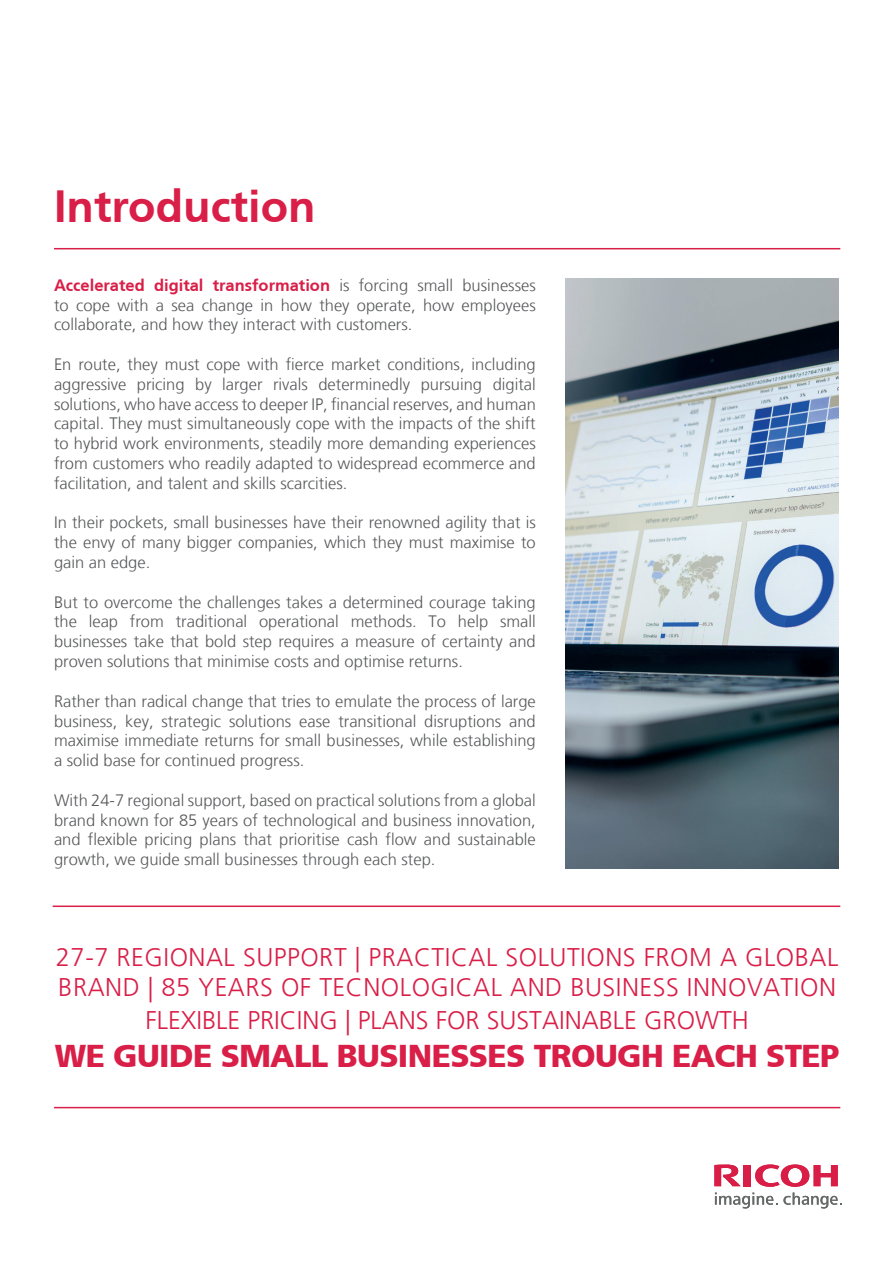
<style>
.page{position:relative;width:893px;height:1263px;background:#fff}
.page>*{position:absolute;margin:0;border:0;box-sizing:border-box;transform-origin:0 0}
.t1{font:700 45px "Frutiger CE";color:#d91e47}
.t2{font:900 31.5px "Frutiger CE";letter-spacing:-.02em;color:#d91e47}
.t3{font:300 25.5px/31.5px "Frutiger LT";letter-spacing:.02em;color:#d91e47;text-align:center}
.t4{font:300 16.5px/19.8px "Frutiger LT";color:#57585a;text-align:justify}
.t5{font:700 16.5px "Frutiger CE";color:#d91e47}
.s1{font-family:"Frutiger LT";font-weight:300;color:#57585a}
</style>
<div class="page">
<hr style="left:54px;top:248px;width:786px;height:1px;background:#d91e47">
<hr style="left:53px;top:905px;width:787px;height:2px;background:#d91e47">
<hr style="left:54px;top:1107px;width:786px;height:1px;background:#d91e47">
<svg style="left:714px;top:1164px;width:128px;height:45px"></svg>
<img style="left:566px;top:278px;width:273px;height:590px">
<h1 class="t1" style="left:54px;top:179px;width:263px">Introduction</h1>
<p class="t5" style="left:54px;top:275px;width:483px">Accelerated digital transformation <span class="s1">is forcing small businesses</span></p>
<p class="t4" style="left:54px;top:295px;width:483px">to cope with a sea change in how they operate, how employees collaborate, and how they interact with customers.</p>
<p class="t4" style="left:54px;top:355px;width:483px">En route, they must cope with fierce market conditions, including aggressive pricing by larger rivals determinedly pursuing digital solutions, who have access to deeper IP, financial reserves, and human capital. They must simultaneously cope with the impacts of the shift to hybrid work environments, steadily more demanding experiences from customers who readily adapted to widespread ecommerce and facilitation, and talent and skills scarcities.</p>
<p class="t4" style="left:54px;top:513px;width:483px">In their pockets, small businesses have their renowned agility that is the envy of many bigger companies, which they must maximise to gain an edge.</p>
<p class="t4" style="left:54px;top:592px;width:483px">But to overcome the challenges takes a determined courage taking the leap from traditional operational methods. To help small businesses take that bold step requires a measure of certainty and proven solutions that minimise costs and optimise returns.</p>
<p class="t4" style="left:54px;top:691px;width:483px">Rather than radical change that tries to emulate the process of large business, key, strategic solutions ease transitional disruptions and maximise immediate returns for small businesses, while establishing a solid base for continued progress.</p>
<p class="t4" style="left:54px;top:790px;width:483px">With 24-7 regional support, based on practical solutions from a global brand known for 85 years of technological and business innovation, and flexible pricing plans that prioritise cash flow and sustainable growth, we guide small businesses through each step.</p>
<h3 class="t3" style="left:56px;top:941px;width:784px">27-7 REGIONAL SUPPORT | PRACTICAL SOLUTIONS FROM A GLOBAL<br>BRAND | 85 YEARS OF TECNOLOGICAL AND BUSINESS INNOVATION<br>FLEXIBLE PRICING | PLANS FOR SUSTAINABLE GROWTH</h3>
<h2 class="t2" style="left:55px;top:1037px;width:786px">WE GUIDE SMALL BUSINESSES TROUGH EACH STEP</h2>
</div>
